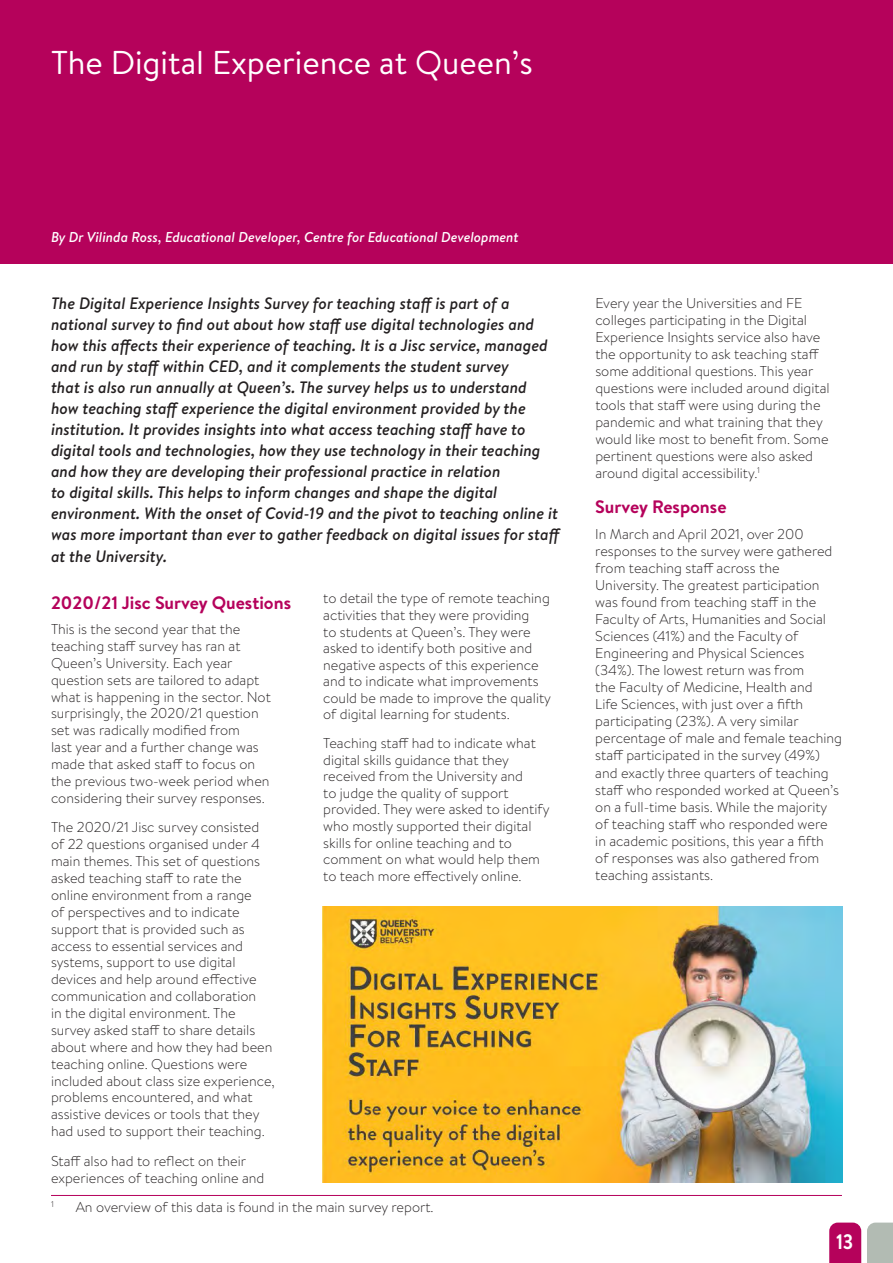
<style>
.page{position:relative;width:893px;height:1263px;background:#fff}
.page>*{position:absolute;margin:0;border:0;box-sizing:border-box;transform-origin:0 0}
.Main_heading__within{font:33px "Brandon Text";color:#fff}
.t1{font:700 21px "Brandon Text";color:#fff;scale:.9 1}
._2_Subhead{font:700 18px "Brandon Text";color:#b5025b}
.Lead_paragraph{font:italic 500 16.5px/21px "Brandon Text";color:#231f20}
._3_Bodytext{font:300 14.25px/17.1px "Brandon Text";color:#231f20}
.Main_heading__within-2{font:italic 500 14.25px "Brandon Text";color:#fff}
.Events_listings{font:300 14.25px "Brandon Text";color:#231f20}
.Events_listings-2{font:300 8.25px "Brandon Text";color:#231f20}
</style>
<div class="page">
<svg style="left:829px;top:1222px;width:32px;height:41px"></svg>
<svg style="left:867px;top:1222px;width:26px;height:41px"></svg>
<div style="left:0;top:0;width:893px;height:264px;background:#b5025b"></div>
<hr style="left:51px;top:1195px;width:791px;height:1px;background:#b5025b">
<img style="left:323px;top:906px;width:519px;height:277px">
<p class="Main_heading__within" style="left:51px;top:40px;width:483px">The Digital Experience at Queen’s</p>
<p class="Main_heading__within-2" style="left:51px;top:228px;width:469px">By Dr Vilinda Ross, Educational Developer, Centre for Educational Development</p>
<p class="Lead_paragraph" style="left:51px;top:293px;width:511px">The Digital Experience Insights Survey for teaching staff is part of a national survey to find out about how staff use digital technologies and how this affects their experience of teaching. It is a Jisc service, managed and run by staff within CED, and it complements the student survey<br>that is also run annually at Queen’s. The survey helps us to understand<br>how teaching staff experience the digital environment provided by the institution. It provides insights into what access teaching staff have to digital tools and technologies, how they use technology in their teaching and how they are developing their professional practice in relation<br>to digital skills. This helps to inform changes and shape the digital environment. With the onset of Covid-19 and the pivot to teaching online it was more important than ever to gather feedback on digital issues for staff at the University.</p>
<p class="_2_Subhead" style="left:51px;top:590px;width:242px">2020/21 Jisc Survey Questions</p>
<p class="_3_Bodytext" style="left:51px;top:620px;width:221px">This is the second year that the teaching staff survey has ran at Queen’s University. Each year question sets are tailored to adapt what is happening in the sector. Not surprisingly, the 2020/21 question set was radically modified from<br>last year and a further change was made that asked staff to focus on the previous two-week period when considering their survey responses.</p>
<p class="_3_Bodytext" style="left:51px;top:818px;width:225px">The 2020/21 Jisc survey consisted of 22 questions organised under 4 main themes. This set of questions asked teaching staff to rate the online environment from a range<br>of perspectives and to indicate support that is provided such as access to essential services and systems, support to use digital devices and help around effective communication and collaboration<br>in the digital environment. The survey asked staff to share details about where and how they had been teaching online. Questions were included about class size experience, problems encountered, and what assistive devices or tools that they had used to support their teaching.</p>
<p class="_3_Bodytext" style="left:51px;top:1152px;width:215px">Staff also had to reflect on their experiences of teaching online and</p>
<p class="_3_Bodytext" style="left:323px;top:590px;width:229px;line-height:16.5px">to detail the type of remote teaching activities that they were providing<br>to students at Queen’s. They were asked to identify both positive and negative aspects of this experience and to indicate what improvements could be made to improve the quality of digital learning for students.</p>
<p class="_3_Bodytext" style="left:323px;top:735px;width:228px;line-height:16.5px">Teaching staff had to indicate what digital skills guidance that they received from the University and<br>to judge the quality of support provided. They were asked to identify who mostly supported their digital skills for online teaching and to comment on what would help them to teach more effectively online.</p>
<p class="Events_listings-2" style="left:51px;top:1199px;width:4px">1</p>
<p class="Events_listings" style="left:76px;top:1197px;width:359px">An overview of this data is found in the main survey report.</p>
<p class="_3_Bodytext" style="left:595px;top:293px;width:236px">Every year the Universities and FE colleges participating in the Digital Experience Insights service also have the opportunity to ask teaching staff some additional questions. This year questions were included around digital tools that staff were using during the pandemic and what training that they would like most to benefit from. Some pertinent questions were also asked around digital accessibility.<sup>1</sup></p>
<p class="_2_Subhead" style="left:595px;top:494px;width:133px">Survey Response</p>
<p class="_3_Bodytext" style="left:595px;top:525px;width:248px">In March and April 2021, over 200 responses to the survey were gathered from teaching staff across the University. The greatest participation was found from teaching staff in the Faculty of Arts, Humanities and Social Sciences (41%) and the Faculty of Engineering and Physical Sciences (34%). The lowest return was from<br>the Faculty of Medicine, Health and<br>Life Sciences, with just over a fifth participating (23%). A very similar percentage of male and female teaching staff participated in the survey (49%) and exactly three quarters of teaching staff who responded worked at Queen’s on a full-time basis. While the majority of teaching staff who responded were<br>in academic positions, this year a fifth<br>of responses was also gathered from teaching assistants.</p>
<h2 class="t1" style="left:836px;top:1227px;width:21px">13</h2>
</div>
